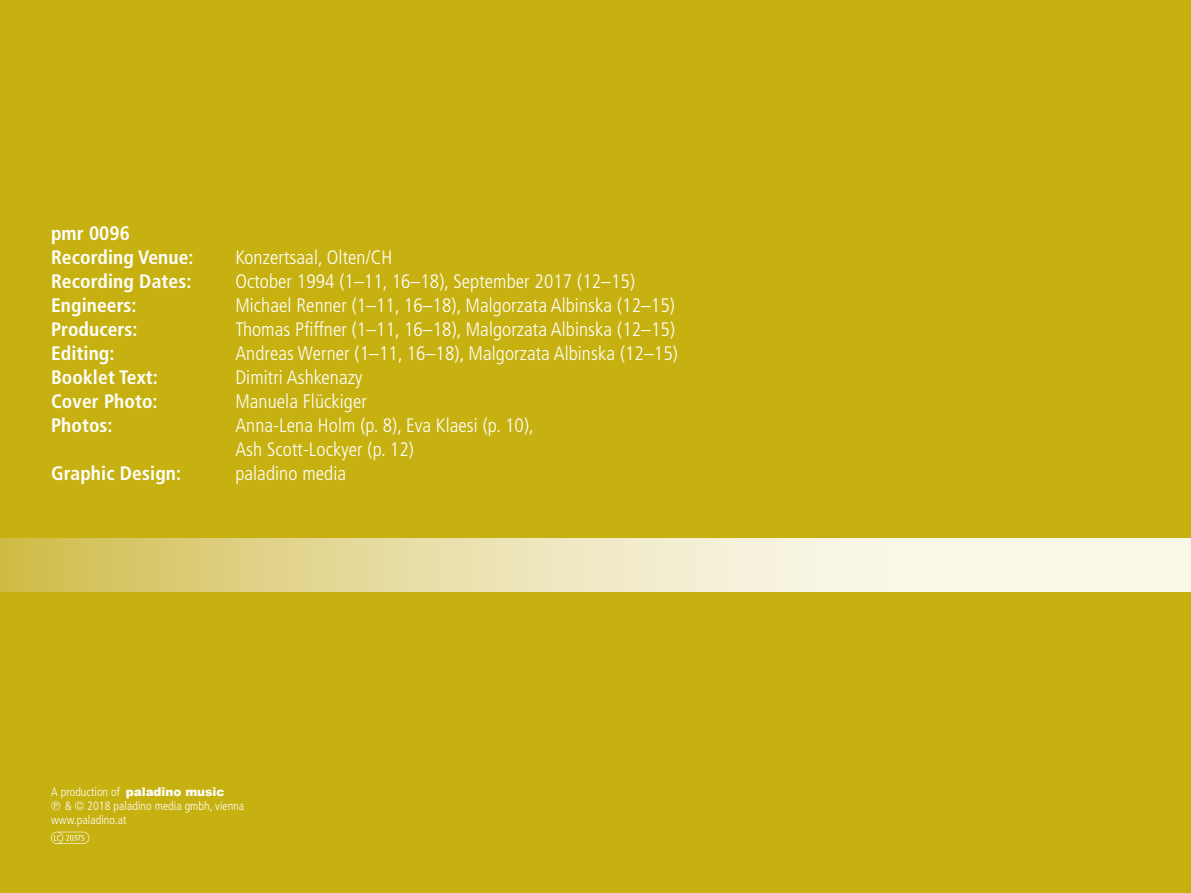
<style>
.page{position:relative;width:1191px;height:893px;background:#c7b110}
.page>*{position:absolute;margin:0;border:0;box-sizing:border-box;transform-origin:0 0}
.t1{font:300 condensed 19.5px/24px "Frutiger";letter-spacing:.005em;color:#fff}
.t2{font:700 condensed 19.5px/24px "Frutiger";letter-spacing:.005em;color:#fff}
.t3{font:300 condensed 12px/14.4px "Frutiger";letter-spacing:.005em;color:#fff}
.s1{font-family:"Arial";font-weight:900;font-stretch:normal}
.s2{font-family:"Ping Fang HK";font-stretch:normal}
</style>
<div class="page">
<svg style="left:0;top:539px;width:1191px;height:53px;background:#ece3b6"></svg>
<svg style="left:51px;top:832px;width:38px;height:12px"></svg>
<p class="t2" style="left:51px;top:221px;width:144px">pmr 0096<br>Recording Venue:<br>Recording Dates:<br>Engineers:<br>Producers:<br>Editing:<br>Booklet Text:<br>Cover Photo:<br>Photos:</p>
<p class="t2" style="left:51px;top:461px;width:132px">Graphic Design:</p>
<p class="t1" style="left:235px;top:246px;width:444px">Konzertsaal, Olten/CH<br>October 1994 (1–11, 16–18), September 2017 (12–15)<br>Michael Renner (1–11, 16–18), Malgorzata Albinska (12–15)<br>Thomas Pfiffner (1–11, 16–18), Malgorzata Albinska (12–15)<br>Andreas Werner (1–11, 16–18), Malgorzata Albinska (12–15)<br>Dimitri Ashkenazy<br>Manuela Flückiger<br>Anna-Lena Holm (p. 8), Eva Klaesi (p. 10),<br>Ash Scott-Lockyer (p. 12)<br>paladino media</p>
<p class="t3" style="left:51px;top:784px;width:195px">A production of <span class="s1">paladino music<br></span><span class="s2">℗</span> &amp; <span class="s2">©</span> 2018 paladino media gmbh, vienna www.paladino.at</p>
</div>
